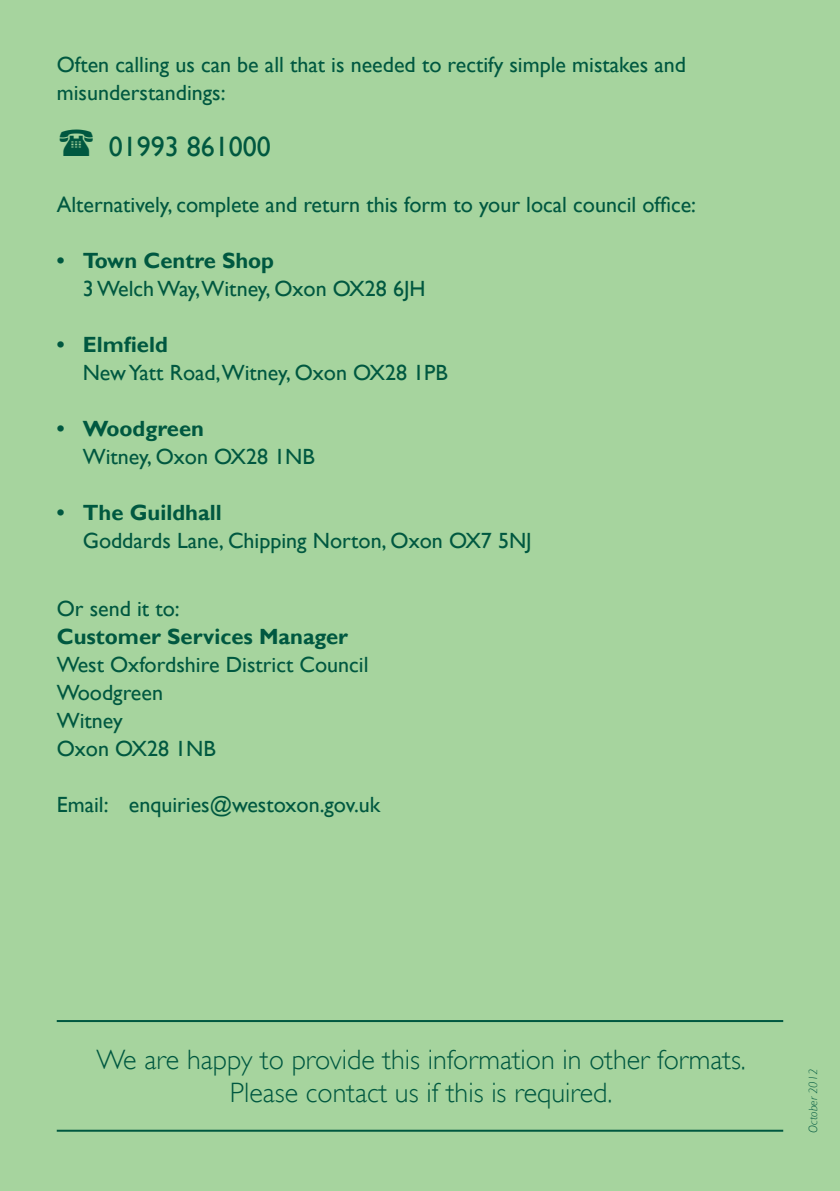
<style>
.page{position:relative;width:840px;height:1191px;background:#fff}
.page>*{position:absolute;margin:0;border:0;box-sizing:border-box;transform-origin:0 0}
.t1{font:300 28px/33.6px "Gill Sans";color:#005840;text-align:center}
.t2{font:28px "Gill Sans";color:#005840}
.t3{font:22px/28px "Gill Sans";color:#005840}
.t4{font:700 22px "Gill Sans";color:#005840}
.t5{font:italic 300 12px "Gill Sans";color:#005840}
</style>
<div class="page">
<div style="left:0;top:0;width:839px;height:1191px;background:#a6d49e"></div>
<hr style="left:57px;top:1020px;width:725px;height:2px;background:#005840">
<hr style="left:57px;top:1129px;width:725px;height:2px;background:#005840">
<p class="t3" style="left:57px;top:51px;width:630px">Often calling us can be all that is needed to rectify simple mistakes and misunderstandings:</p>
<p class="t2" style="left:109px;top:130px;width:163px">01993 861000</p>
<p class="t3" style="left:57px;top:191px;width:640px">Alternatively, complete and return this form to your local council office:</p>
<p class="t4" style="left:57px;top:247px;width:219px">• Town Centre Shop</p>
<p class="t3" style="left:83px;top:275px;width:344px">3 Welch Way,Witney, Oxon OX28 6JH</p>
<p class="t4" style="left:57px;top:331px;width:113px">• Elmfield</p>
<p class="t3" style="left:83px;top:359px;width:366px">New Yatt Road,Witney, Oxon OX28 1PB</p>
<p class="t4" style="left:57px;top:415px;width:149px">• Woodgreen</p>
<p class="t3" style="left:83px;top:443px;width:233px">Witney, Oxon OX28 1NB</p>
<p class="t4" style="left:57px;top:499px;width:166px">• The Guildhall</p>
<p class="t3" style="left:83px;top:527px;width:450px">Goddards Lane, Chipping Norton, Oxon OX7 5NJ</p>
<p class="t3" style="left:57px;top:594px;width:124px">Or send it to:</p>
<p class="t4" style="left:57px;top:623px;width:293px">Customer Services Manager</p>
<p class="t3" style="left:57px;top:650px;width:313px">West Oxfordshire District Council<br>Woodgreen<br>Witney<br>Oxon OX28 1NB</p>
<p class="t3" style="left:57px;top:790px;width:325px">Email: enquiries@westoxon.gov.uk</p>
<p class="t1" style="left:96px;top:1042px;width:650px">We are happy to provide this information in other formats.<br>Please contact us if this is required.</p>
<p class="t5" style="left:805px;top:1132px;width:65px;rotate:-90deg">October 2012</p>
</div>
